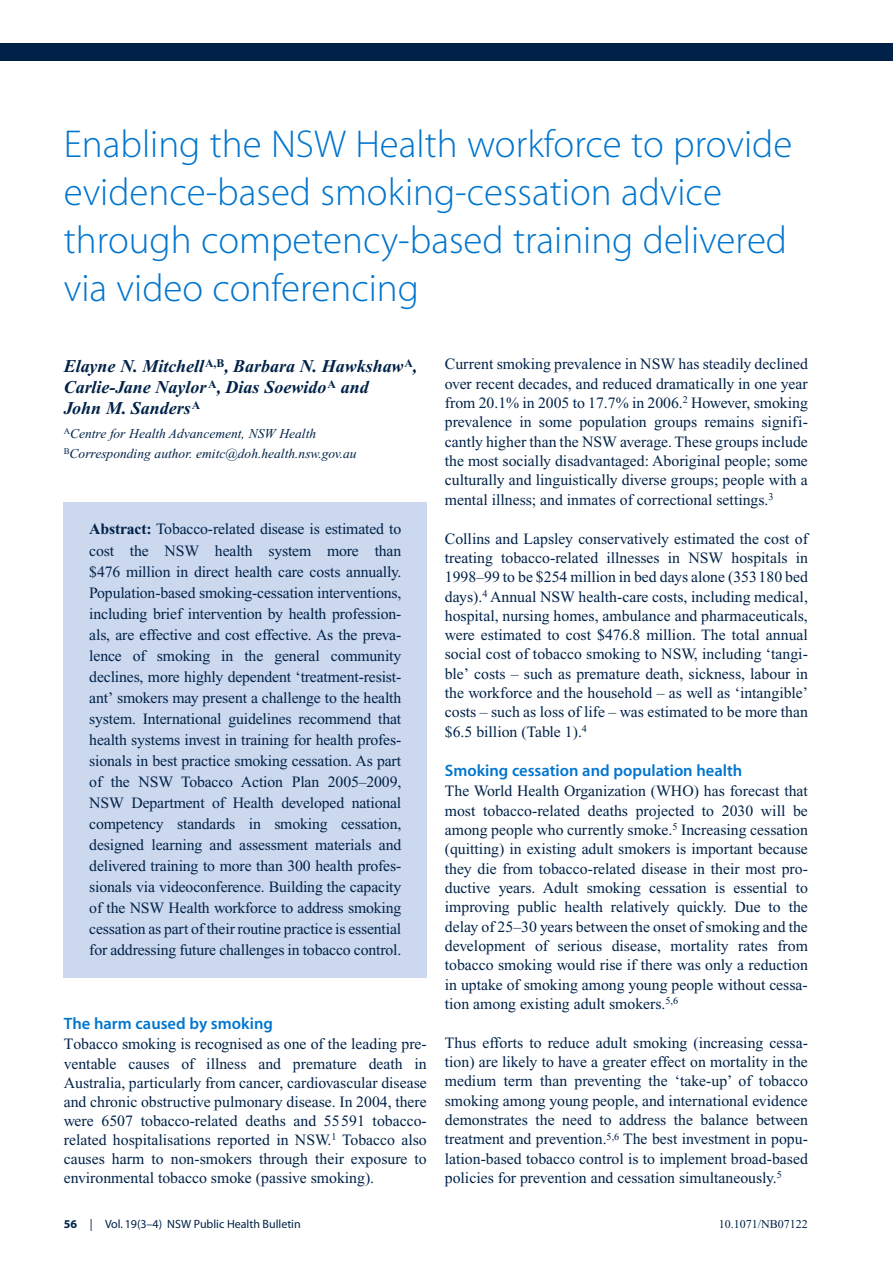
<style>
.page{position:relative;width:893px;height:1263px;background:#fff}
.page>*{position:absolute;margin:0;border:0;box-sizing:border-box;transform-origin:0 0}
.t1{font:39px/48px "Myriad MM 215 600";color:#0075ce}
.t2{font:italic 700 18px/21px "Times New Roman";color:#002248}
.t3{font:16.5px "Myriad MM 565 600";color:#0075ce}
.t4{font:15.75px/19.4px "Times New Roman";color:#002248;text-align:justify}
.t5{font:italic 13.5px/19.5px "Times New Roman";color:#002248}
.t6{font:12px "Myriad MM 400 600";color:#002248}
.t7{font:12px "Times New Roman";color:#002248}
.s1{font-weight:700}
.s2{font-family:"Myriad MM 700 600"}
</style>
<div class="page">
<div style="left:0;top:44px;width:893px;height:17px;background:#002248"></div>
<div style="left:64px;top:502px;width:363px;height:476px;background:#ccd8ee"></div>
<h1 class="t1" style="left:64px;top:123px;width:730px">Enabling the NSW Health workforce to provide evidence-based smoking-cessation advice through competency-based training delivered via video conferencing</h1>
<p class="t2" style="left:64px;top:357px;width:355px">Elayne N. Mitchell<sup>A,B</sup>, Barbara N. Hawkshaw<sup>A</sup>,<br>Carlie-Jane Naylor <sup>A</sup>, Dias Soewido<sup>A</sup> and<br>John M. Sanders<sup>A</sup></p>
<p class="t5" style="left:64px;top:425px;width:294px"><sup>A</sup>Centre for Health Advancement, NSW Health<br><sup>B</sup>Corresponding author. emitc@doh.health.nsw.gov.au</p>
<p class="t4" style="left:89px;top:520px;width:314px;line-height:21px"><span class="s1">Abstract:</span> Tobacco-related disease is estimated to cost the NSW health system more than $476 million in direct health care costs annually.<br>Population-based smoking-cessation interventions, including brief intervention by health profession&shy;als, are effective and cost effective. As the preva&shy;lence of smoking in the general community declines, more highly dependent ‘treatment-resist&shy;ant’ smokers may present a challenge to the health system. International guidelines recommend that health systems invest in training for health profes&shy;sionals in best practice smoking cessation. As part of the NSW Tobacco Action Plan 2005–2009, NSW Department of Health developed national competency standards in smoking cessation, designed learning and assessment materials and delivered training to more than 300 health profes&shy;sionals via videoconference. Building the capacity of the NSW Health workforce to address smoking cessation as part of their routine practice is essential for addressing future challenges in tobacco control.</p>
<p class="t3" style="left:64px;top:1017px;width:211px">The harm caused by smoking</p>
<p class="t4" style="left:64px;top:1036px;width:365px">Tobacco smoking is recognised as one of the leading pre&shy;ventable causes of illness and premature death in Australia, particularly from cancer, cardiovascular disease and chronic obstructive pulmonary disease. In 2004, there were 6507 tobacco-related deaths and 55 591 tobacco&shy;related hospitalisations reported in NSW.<sup>1</sup> Tobacco also causes harm to non-smokers through their exposure to environmental tobacco smoke (passive smoking).</p>
<p class="t4" style="left:445px;top:356px;width:365px">Current smoking prevalence in NSW has steadily declined over recent decades, and reduced dramatically in one year from 20.1% in 2005 to 17.7% in 2006.<sup>2</sup> However, smoking prevalence in some population groups remains signifi&shy;cantly higher than the NSW average. These groups include the most socially disadvantaged: Aboriginal people; some culturally and linguistically diverse groups; people with a mental illness; and inmates of correctional settings.<sup>3</sup></p>
<p class="t4" style="left:445px;top:530px;width:365px">Collins and Lapsley conservatively estimated the cost of treating tobacco-related illnesses in NSW hospitals in 1998–99 to be $254 million in bed days alone (353 180 bed days).<sup>4</sup> Annual NSW health-care costs, including medical, hospital, nursing homes, ambulance and pharmaceuticals, were estimated to cost $476.8 million. The total annual social cost of tobacco smoking to NSW, including ‘tangi&shy;ble’ costs – such as premature death, sickness, labour in the workforce and the household – as well as ‘intangible’ costs – such as loss of life – was estimated to be more than $6.5 billion (Table 1).<sup>4</sup></p>
<p class="t3" style="left:445px;top:764px;width:299px">Smoking cessation and population health</p>
<p class="t4" style="left:445px;top:783px;width:365px">The World Health Organization (WHO) has forecast that most tobacco-related deaths projected to 2030 will be among people who currently smoke.<sup>5</sup> Increasing cessation (quitting) in existing adult smokers is important because they die from tobacco-related disease in their most pro&shy;ductive years. Adult smoking cessation is essential to improving public health relatively quickly. Due to the delay of 25–30 years between the onset of smoking and the development of serious disease, mortality rates from tobacco smoking would rise if there was only a reduction in uptake of smoking among young people without cessa&shy;tion among existing adult smokers.<sup>5,6</sup></p>
<p class="t4" style="left:445px;top:1034px;width:365px">Thus efforts to reduce adult smoking (increasing cessa&shy;tion) are likely to have a greater effect on mortality in the medium term than preventing the ‘take-up’ of tobacco smoking among young people, and international evidence demonstrates the need to address the balance between treatment and prevention.<sup>5,6</sup> The best investment in popu&shy;lation-based tobacco control is to implement broad-based policies for prevention and cessation simultaneously.<sup>5</sup></p>
<p class="t6" style="left:64px;top:1220px;width:238px"><span class="s2">56</span> | Vol. 19(3–4) NSW Public Health Bulletin</p>
<p class="t7" style="left:719px;top:1219px;width:91px">10.1071/NB07122</p>
</div>
